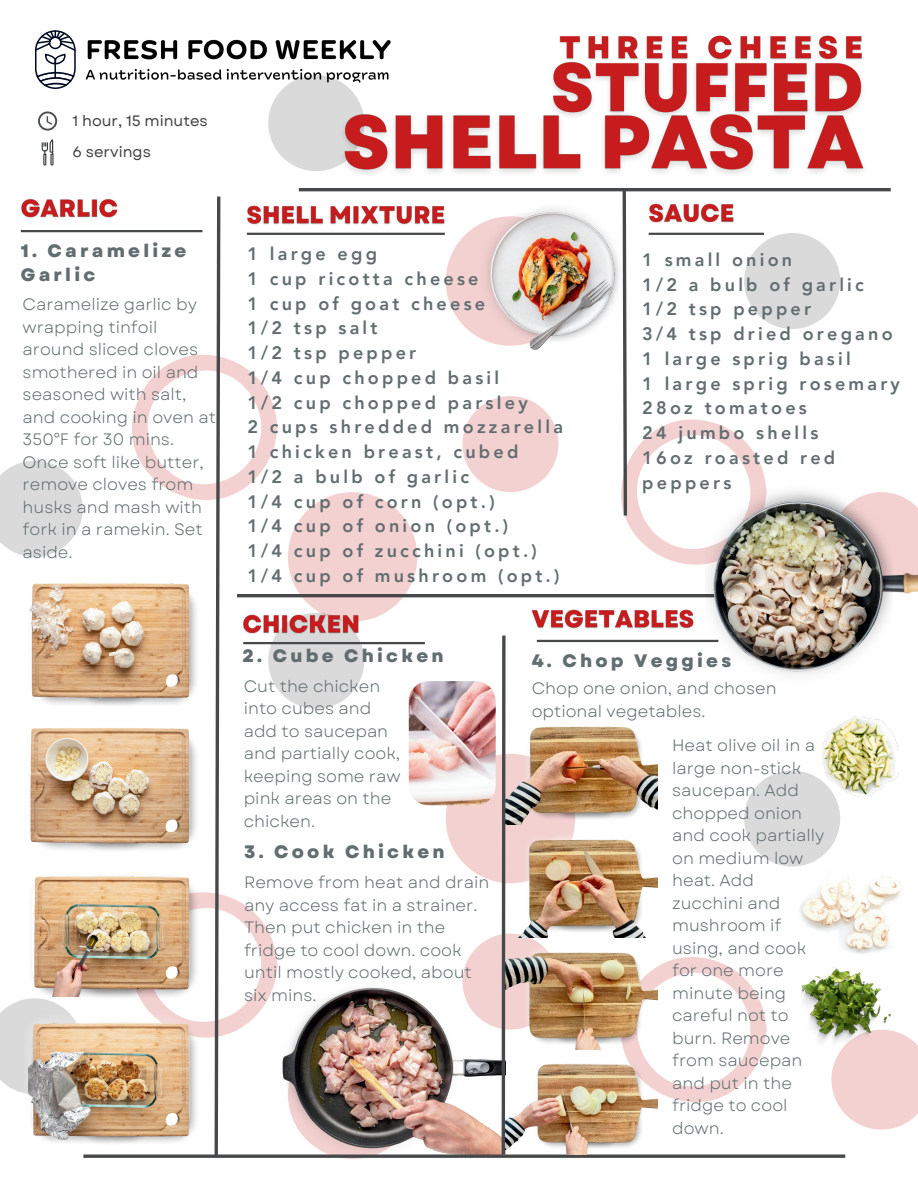
<style>
.page{position:relative;width:918px;height:1188px;background:#fff}
.page>*{position:absolute;margin:0;border:0;box-sizing:border-box;transform-origin:0 0}
.t1{font:800 18px/24.8px "Avenir LT Pro";letter-spacing:.18em;color:#626d70}
.t2{font:800 18px/24.8px "Garet";letter-spacing:.18em;color:#626d70}
.t3{font:16.5px/22.5px "Garet";color:#626d70}
.t4{font:15px "Garet";color:#413f3f}
</style>
<div class="page">
<div style="left:744px;top:771px;width:96px;height:96px;background:#dadada;border-radius:50%"></div>
<svg style="left:0;top:1000px;width:67px;height:92px;background:#dedede"></svg>
<div style="left:268px;top:613px;width:96px;height:96px;background:#dadada;border-radius:50%"></div>
<div style="left:462px;top:934px;width:96px;height:96px;background:#f3d1d1;border-radius:50%"></div>
<div style="left:446px;top:754px;width:129px;height:129px;background:#f3d1d1;border-radius:50%"></div>
<svg style="left:623px;top:957px;width:144px;height:147px"></svg>
<svg style="left:831px;top:1030px;width:87px;height:100px;background:#f4d7d7"></svg>
<div style="left:744px;top:233px;width:96px;height:96px;background:#dadada;border-radius:50%"></div>
<svg style="left:0;top:461px;width:83px;height:96px"></svg>
<div style="left:268px;top:75px;width:96px;height:96px;background:#dadada;border-radius:50%"></div>
<div style="left:462px;top:396px;width:96px;height:96px;background:#f3d1d1;border-radius:50%"></div>
<div style="left:288px;top:492px;width:129px;height:130px;background:#f3d1d1;border-radius:50%"></div>
<div style="left:446px;top:216px;width:129px;height:130px;background:#f3d1d1;border-radius:50%"></div>
<svg style="left:42px;top:139px;width:12px;height:26px"></svg>
<svg style="left:38px;top:111px;width:19px;height:20px"></svg>
<hr style="left:237px;top:594px;width:592px;height:3px;background:#46484a">
<img style="left:409px;top:681px;width:87px;height:124px;border-radius:20px">
<img style="left:278px;top:980px;width:222px;height:175px">
<hr style="left:83px;top:1155px;width:762px;height:3px;background:#46484a">
<img style="left:507px;top:726px;width:151px;height:98px">
<img style="left:507px;top:836px;width:150px;height:101px">
<img style="left:507px;top:947px;width:150px;height:102px">
<img style="left:507px;top:1052px;width:150px;height:103px">
<svg style="left:621px;top:198px;width:146px;height:360px"></svg>
<hr style="left:247px;top:233px;width:198px;height:2px;background:#46484a">
<img style="left:278px;top:206px;width:167px;height:27px">
<hr style="left:649px;top:233px;width:115px;height:2px;background:#46484a">
<img style="left:645px;top:198px;width:93px;height:34px">
<img style="left:552px;top:71px;width:311px;height:18px">
<img style="left:554px;top:35px;width:308px;height:36px">
<hr style="left:21px;top:230px;width:181px;height:2px;background:#46484a">
<img style="left:21px;top:199px;width:97px;height:19px">
<hr style="left:243px;top:642px;width:182px;height:2px;background:#46484a">
<img style="left:278px;top:607px;width:86px;height:35px">
<hr style="left:537px;top:640px;width:181px;height:2px;background:#46484a">
<img style="left:531px;top:609px;width:133px;height:20px">
<img style="left:28px;top:582px;width:103px;height:121px">
<img style="left:29px;top:728px;width:102px;height:120px">
<img style="left:23px;top:996px;width:108px;height:4px">
<img style="left:32px;top:876px;width:99px;height:120px">
<img style="left:21px;top:1011px;width:110px;height:132px">
<img style="left:28px;top:1018px;width:103px;height:124px">
<svg style="left:131px;top:196px;width:147px;height:962px"></svg>
<svg style="left:500px;top:635px;width:7px;height:523px"></svg>
<img style="left:800px;top:876px;width:101px;height:78px">
<img style="left:823px;top:716px;width:75px;height:80px">
<img style="left:801px;top:968px;width:89px;height:83px">
<img style="left:665px;top:494px;width:253px;height:149px">
<img style="left:705px;top:484px;width:187px;height:191px">
<img style="left:480px;top:206px;width:145px;height:135px">
<img style="left:488px;top:206px;width:127px;height:144px">
<div style="left:495px;top:156px;width:56px;height:57px;background:#fff;border-radius:50%"></div>
<hr style="left:299px;top:188px;width:592px;height:3px;background:#46484a">
<img style="left:334px;top:89px;width:540px;height:109px">
<img style="left:85px;top:39px;width:306px;height:47px">
<svg style="left:35px;top:30px;width:41px;height:59px"></svg>
<p class="t4" style="left:73px;top:111px;width:137px">1 hour, 15 minutes</p>
<p class="t4" style="left:73px;top:143px;width:80px">6 servings</p>
<p class="t2" style="left:21px;top:239px;width:167px">1. Caramelize<br>Garlic</p>
<p class="t3" style="left:23px;top:294px;width:195px">Caramelize garlic by wrapping tinfoil around sliced cloves smothered in oil and seasoned with salt, and cooking in oven at<br>350°F for 30 mins.<br>Once soft like butter, remove cloves from husks and mash with fork in a ramekin. Set aside.</p>
<p class="t1" style="left:247px;top:242px;width:317px">1 large egg<br>1 cup ricotta cheese<br>1 cup of goat cheese<br>1/2 tsp salt<br>1/2 tsp pepper<br>1/4 cup chopped basil<br>1/2 cup chopped parsley<br>2 cups shredded mozzarella<br>1 chicken breast, cubed<br>1/2 a bulb of garlic<br>1/4 cup of corn (opt.)<br>1/4 cup of onion (opt.)<br>1/4 cup of zucchini (opt.)<br>1/4 cup of mushroom (opt.)</p>
<p class="t1" style="left:642px;top:247px;width:259px">1 small onion<br>1/2 a bulb of garlic<br>1/2 tsp pepper<br>3/4 tsp dried oregano<br>1 large sprig basil<br>1 large sprig rosemary<br>28oz tomatoes<br>24 jumbo shells<br>16oz roasted red peppers</p>
<p class="t2" style="left:242px;top:644px;width:203px">2. Cube Chicken</p>
<p class="t3" style="left:244px;top:675px;width:158px">Cut the chicken into cubes and add to saucepan and partially cook, keeping some raw pink areas on the chicken.</p>
<p class="t2" style="left:244px;top:840px;width:202px">3. Cook Chicken</p>
<p class="t3" style="left:244px;top:872px;width:247px">Remove from heat and drain any access fat in a strainer.<br>Then put chicken in the fridge to cool down. cook until mostly cooked, about six mins.</p>
<p class="t2" style="left:532px;top:649px;width:201px">4. Chop Veggies</p>
<p class="t3" style="left:532px;top:678px;width:246px">Chop one onion, and chosen optional vegetables.</p>
<p class="t3" style="left:672px;top:735px;width:154px">Heat olive oil in a large non-stick saucepan. Add chopped onion and cook partially on medium low heat. Add zucchini and mushroom if using, and cook for one more minute being careful not to burn. Remove from saucepan and put in the fridge to cool down.</p>
</div>
